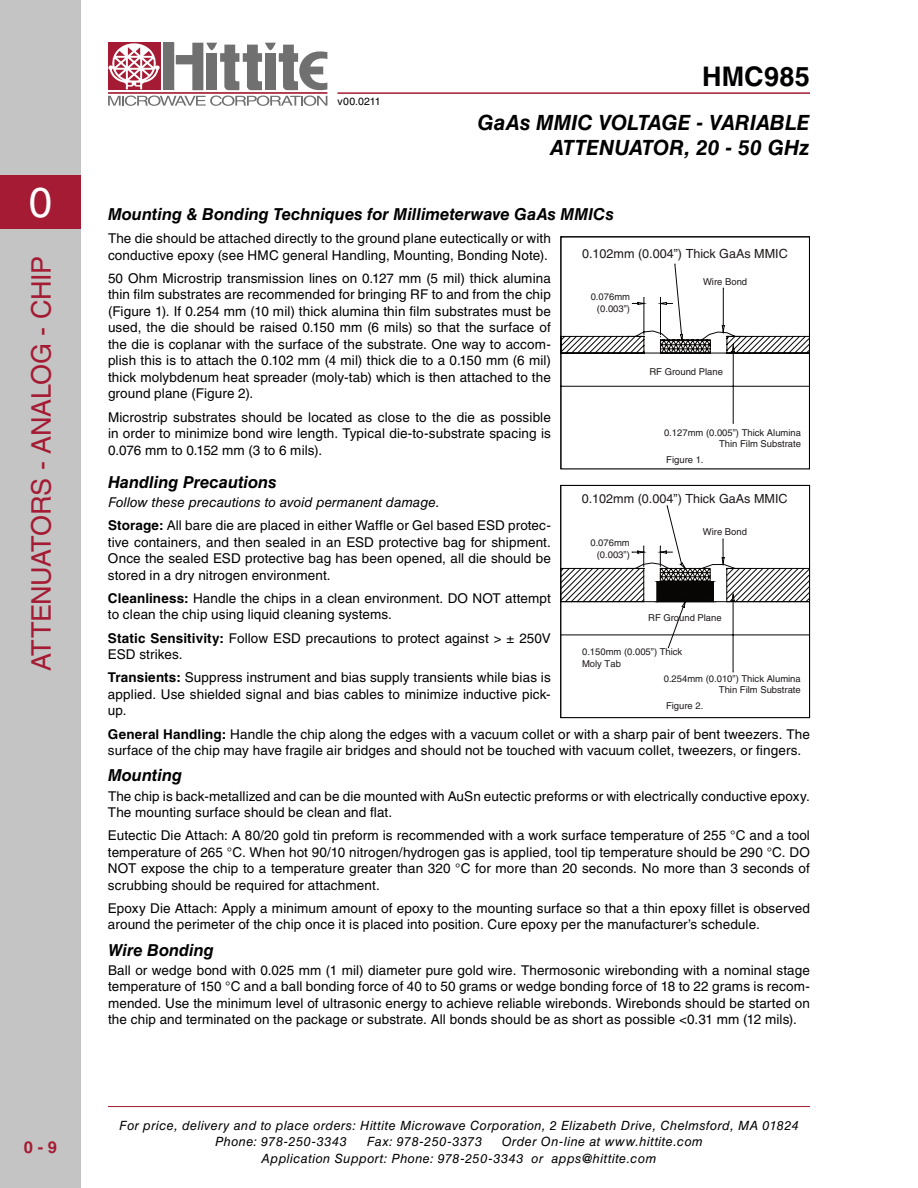
<style>
.page{position:relative;width:918px;height:1188px;background:#fff}
.page>*{position:absolute;margin:0;border:0;box-sizing:border-box;transform-origin:0 0}
.t1{font:42px "Helvetica LT Std";color:#fff}
.t2{font:27px "Helvetica LT Std";letter-spacing:-.01em;color:#a41b33}
.t3{font:700 27px "Helvetica LT Std";letter-spacing:.01em;color:#000}
.t4{font:italic 700 21px/25.2px "Helvetica LT Std";color:#000;text-align:right}
.t5{font:italic 700 16.5px "Helvetica LT Std";color:#000}
.t6{font:700 16.5px "Helvetica LT Std";color:#a41b33}
.t7{font:13.5px/16.5px "Helvetica LT Std";letter-spacing:.01em;color:#000}
.t8{font:italic 12.75px/16.5px "Helvetica LT Std";letter-spacing:.035em;color:#000}
.t9{font:12.6px "Helvetica LT Std";color:#201a1a}
.t10{font:10.5px "Helvetica LT Std";letter-spacing:.02em;color:#000}
.t11{font:9.45px/11.4px "Helvetica LT Std";color:#201a1a;text-align:right}
.s1{font-style:italic}
.s2{font-weight:700}
</style>
<div class="page">
<hr style="left:108px;top:1106px;width:702px;height:1px;background:#a41b33">
<hr style="left:338px;top:92px;width:472px;height:2px;background:#a41b33">
<div style="left:163px;top:43px;width:11px;height:47px;background:#707071"></div>
<div style="left:108px;top:43px;width:52px;height:47px;background:#a41b33"></div>
<hr style="left:108px;top:92px;width:219px;height:2px;background:#a41b33">
<svg style="left:176px;top:43px;width:151px;height:47px"></svg>
<svg style="left:108px;top:96px;width:219px;height:10px"></svg>
<svg style="left:108px;top:43px;width:52px;height:46px"></svg>
<div style="left:0;top:0;width:81px;height:1188px;background:#c4c4c5"></div>
<div style="left:0;top:175px;width:81px;height:54px;background:#a41b33"></div>
<svg style="left:562px;top:263px;width:246px;height:161px"></svg>
<div style="left:560px;top:236px;width:250px;height:233px;border:1px solid #000"></div>
<hr style="left:733px;top:600px;width:1px;height:72px;background:#080604">
<svg style="left:562px;top:505px;width:246px;height:143px"></svg>
<div style="left:560px;top:485px;width:250px;height:233px;border:1px solid #000"></div>
<h1 class="t1" style="left:29px;top:178px;width:25px">0</h1>
<h2 class="t2" style="left:26px;top:671px;width:417px;rotate:-90deg">attenuators - analog - Chip</h2>
<p class="t6" style="left:24px;top:1138px;width:35px">0 - 9</p>
<p class="t10" style="left:338px;top:95px;width:45px">v00.0211</p>
<h2 class="t3" style="left:702px;top:60px;width:109px">HMC985</h2>
<h3 class="t4" style="left:478px;top:109px;width:334px">Gaas mmic voltage - variable attenuator, 20 - 50 GHz</h3>
<p class="t5" style="left:108px;top:204px;width:465px">Mounting &amp; Bonding Techniques for Millimeterwave GaAs MMIC</p>
<p class="t5" style="left:605px;top:204px;width:10px">s</p>
<p class="t7" style="left:108px;top:230px;width:444px">The die should be attached directly to the ground plane eutectically or with conductive epoxy (see H MC general Handling, Mounting, Bonding Note).</p>
<p class="t7" style="left:108px;top:270px;width:444px;text-align:justify">50 Ohm Microstrip transmission lines on 0.127 mm (5 mil) thick alumina thin film substrates are recommended for bringing RF to and from the chip (Figure 1). If 0.254 mm (10 mil) thick alumina thin film substrates must be used, the die should be raised 0.150 mm (6 mils) so that the surface of the die is coplanar with the surface of the substrate. One way to accom&shy;plish this is to attach the 0.102 mm (4 mil) thick die to a 0.150 mm (6 mil) thick molybdenum heat spreader (moly-tab) which is then attached to the ground plane (Figure 2).</p>
<p class="t7" style="left:108px;top:409px;width:444px;text-align:justify">Microstrip substrates should be located as close to the die as possible in order to minimize bond wire length. Typical die-to-substrate spacing is 0.076 mm to 0.152 mm (3 to 6 mils).</p>
<p class="t5" style="left:108px;top:472px;width:170px">Handling Precautions</p>
<p class="t7" style="left:108px;top:490px;width:444px;line-height:23.2px"><span class="s1">Follow these precautions to avoid permanent damage.<br></span><span class="s2">Storage:</span> All bare die are placed in either Waffle or Gel based ES D protec-</p>
<p class="t7" style="left:108px;top:534px;width:444px;text-align:justify">tive containers, and then sealed in an ES D protective bag for shipment.<br>Once the sealed ES D protective bag has been opened, all die should be stored in a dry nitrogen environment.</p>
<p class="t7" style="left:108px;top:590px;width:369px"><span class="s2">Cleanliness:</span> Handle the chips in a clean environment. DO NOT</p>
<p class="t7" style="left:505px;top:590px;width:47px">attempt</p>
<p class="t7" style="left:108px;top:603px;width:444px;line-height:23.2px">to clean the chip using liquid cleaning systems.<br><span class="s2">Static Sensitivity:</span> Follow ES D precautions to protect against &gt; ± 250V</p>
<p class="t7" style="left:108px;top:643px;width:444px;line-height:23.2px">ES D strikes.<br><span class="s2">Transients:</span> Suppress instrument and bias supply transients while bias is</p>
<p class="t7" style="left:108px;top:686px;width:444px">applied. Use shielded signal and bias cables to minimize inductive pick&shy;up.</p>
<p class="t7" style="left:108px;top:726px;width:704px"><span class="s2">General Handling:</span> Handle the chip along the edges with a vacuum collet or with a sharp pair of bent tweezers. The surface of the chip may have fragile air bridges and should not be touched with vacuum collet, tweezers, or fingers.</p>
<p class="t5" style="left:108px;top:765px;width:76px">Mounting</p>
<p class="t7" style="left:108px;top:787px;width:703px">The chip is back-metallized and can be die mounted with AuSn eutectic preforms or with electrically conductive epoxy.<br>The mounting surface should be clean and flat.</p>
<p class="t7" style="left:108px;top:827px;width:704px;text-align:justify">Eutectic Die Attach: A 80/20 gold tin preform is recommended with a work surface temperature of 255 °C and a tool temperature of 265 °C. When hot 90/10 nitrogen/hydrogen gas is applied, tool tip temperature should be 290 °C. DO NOT</p>
<p class="t9" style="left:582px;top:246px;width:207px">0.102mm (0.004”) Thick GaAs MMIC</p>
<p class="t11" style="left:703px;top:276px;width:46px">Wire Bond</p>
<p class="t11" style="left:591px;top:291px;width:41px">0.076mm (0.003”)</p>
<p class="t11" style="left:650px;top:366px;width:75px">RF Ground Plane</p>
<p class="t11" style="left:664px;top:427px;width:139px">0.127mm (0.005”) Thick Alumina<br>Thin Film Substrate</p>
<p class="t11" style="left:666px;top:454px;width:39px">Figure 1.</p>
<p class="t9" style="left:582px;top:492px;width:207px">0.102mm (0.004”) Thick GaAs MMIC</p>
<p class="t11" style="left:703px;top:526px;width:46px">Wire Bond</p>
<p class="t11" style="left:590px;top:537px;width:41px">0.076mm (0.003”)</p>
<p class="t11" style="left:648px;top:612px;width:75px">RF Ground Plane</p>
<p class="t11" style="left:582px;top:646px;width:102px;text-align:left">0.150mm (0.005”) Thick<br>Moly Tab</p>
<p class="t11" style="left:664px;top:673px;width:139px">0.254mm (0.010”) Thick Alumina<br>Thin Film Substrate</p>
<p class="t11" style="left:666px;top:700px;width:39px">Figure 2.</p>
<p class="t7" style="left:108px;top:860px;width:703px;text-indent:33px">expose the chip to a temperature greater than 320 °C for more than 20 seconds. No more than 3 seconds of scrubbing should be required for attachment.</p>
<p class="t7" style="left:108px;top:900px;width:703px">Epoxy Die Attach: Apply a minimum amount of epoxy to the mounting surface so that a thin epoxy fillet is observed around the perimeter of the chip once it is placed into position. Cure epoxy per the manufacturer’s schedule.</p>
<p class="t5" style="left:108px;top:940px;width:108px">Wire Bonding</p>
<p class="t7" style="left:108px;top:962px;width:704px;text-align:justify">Ball or wedge bond with 0.025 mm (1 mil) diameter pure gold wire. Thermosonic wirebonding with a nominal stage temperature of 150 °C and a ball bonding force of 40 to 50 grams or wedge bonding force of 18 to 22 grams is recom&shy;mended. Use the minimum level of ultrasonic energy to achieve reliable wirebonds. Wirebonds should be started on the chip and terminated on the package or substrate. All bonds should be as short as possible &lt;0.31 mm (12 mils).</p>
<p class="t8" style="left:215px;top:1117px;width:585px;text-indent:-96px">For price, delivery and to place orders: Hittite Microwave Corporation, 2 Elizabeth Drive, Chelmsford, MA 01824<br>Phone: 978-250-3343</p>
<p class="t8" style="left:262px;top:1133px;width:443px;text-indent:240px">Order On-line at www.hittite.com<br>Application Support: Phone: 978-250-3343 or apps@hittite.com</p>
<p class="t8" style="left:367px;top:1133px;width:117px">Fax: 978-250-3373</p>
</div>
